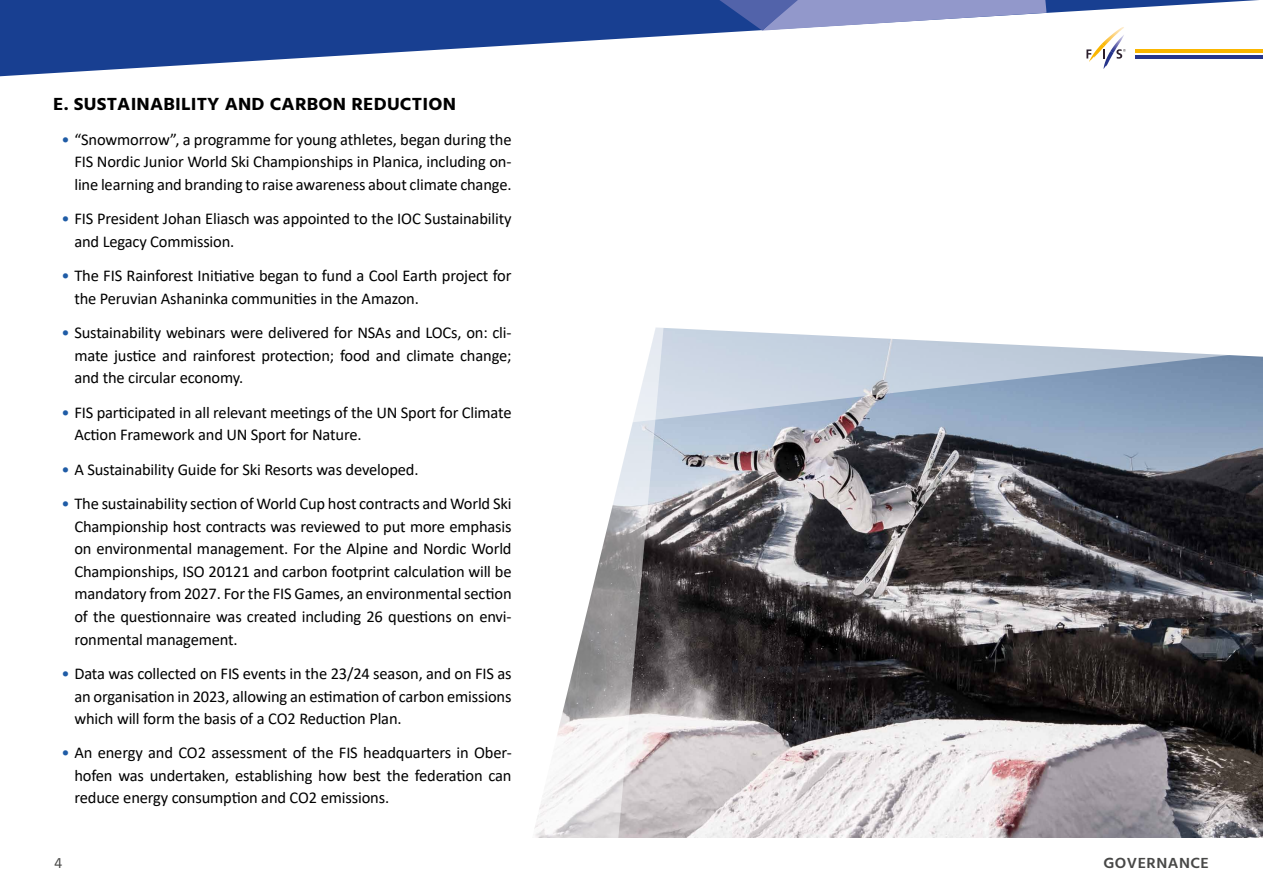
<style>
.page{position:relative;width:1263px;height:893px;background:#fff}
.page>*{position:absolute;margin:0;border:0;box-sizing:border-box;transform-origin:0 0}
.t1{font:700 18px "Hind";letter-spacing:.01em;color:#000;scale:1.06 1}
.t2{font:16.5px/22.5px "Calibri";letter-spacing:-.01em;color:#000;text-align:justify}
.t3{font:600 15px "Hind";letter-spacing:.03em;color:#474746;scale:1.06 1}
.t4{font:15px "Hind";color:#474746}
.s1{color:#1f5ca6}
</style>
<div class="page">
<hr style="left:1135px;top:49px;width:128px;height:4px;background:#fab600">
<hr style="left:1135px;top:55px;width:128px;height:3px;background:#26358c">
<img style="left:668px;top:425px;width:595px;height:413px">
<svg style="left:535px;top:425px;width:133px;height:413px"></svg>
<svg style="left:632px;top:327px;width:631px;height:98px"></svg>
<svg style="left:0;top:0;width:1260px;height:76px"></svg>
<svg style="left:449px;top:0;width:597px;height:31px;background:#6177b3"></svg>
<p class="t1" style="left:53px;top:94px;width:381px">E. SUSTAINABILITY AND CARBON REDUCTION</p>
<p class="t2" style="left:74px;top:128px;width:439px;text-indent:-13px"><span class="s1">•</span> “Snowmorrow”, a programme for young athletes, began during the FIS Nordic Junior World Ski Championships in Planica, including on&shy;line learning and branding to raise awareness about climate change.</p>
<p class="t2" style="left:74px;top:207px;width:439px;text-indent:-13px"><span class="s1">•</span> FIS President Johan Eliasch was appointed to the IOC Sustainability and Legacy Commission.</p>
<p class="t2" style="left:74px;top:264px;width:439px;text-indent:-13px"><span class="s1">•</span> The FIS Rainforest Initiative began to fund a Cool Earth project for the Peruvian Ashaninka communities in the Amazon.</p>
<p class="t2" style="left:74px;top:321px;width:439px;text-indent:-13px"><span class="s1">•</span> Sustainability webinars were delivered for NSAs and LOCs, on: cli&shy;mate justice and rainforest protection; food and climate change; and the circular economy.</p>
<p class="t2" style="left:74px;top:401px;width:439px;text-indent:-13px"><span class="s1">•</span> FIS participated in all relevant meetings of the UN Sport for Climate<br>Action Framework and UN Sport for Nature.</p>
<p class="t2" style="left:62px;top:458px;width:358px"><span class="s1">•</span> A Sustainability Guide for Ski Resorts was developed.</p>
<p class="t2" style="left:74px;top:492px;width:439px;text-indent:-13px"><span class="s1">•</span> The sustainability section of World Cup host contracts and World Ski Championship host contracts was reviewed to put more emphasis on environmental management. For the Alpine and Nordic World Championships, ISO 20121 and carbon footprint calculation will be mandatory from 2027. For the FIS Games, an environmental section of the questionnaire was created including 26 questions on envi&shy;ronmental management.</p>
<p class="t2" style="left:74px;top:662px;width:439px;text-indent:-13px"><span class="s1">•</span> Data was collected on FIS events in the 23/24 season, and on FIS as an organisation in 2023, allowing an estimation of carbon emissions which will form the basis of a CO2 Reduction Plan.</p>
<p class="t2" style="left:74px;top:741px;width:439px;text-indent:-13px"><span class="s1">•</span> An energy and CO2 assessment of the FIS headquarters in Ober&shy;hofen was undertaken, establishing how best the federation can reduce energy consumption and CO2 emissions.</p>
<p class="t4" style="left:54px;top:853px;width:10px">4</p>
<p class="t3" style="left:1103px;top:854px;width:101px">GOVERNANCE</p>
</div>
